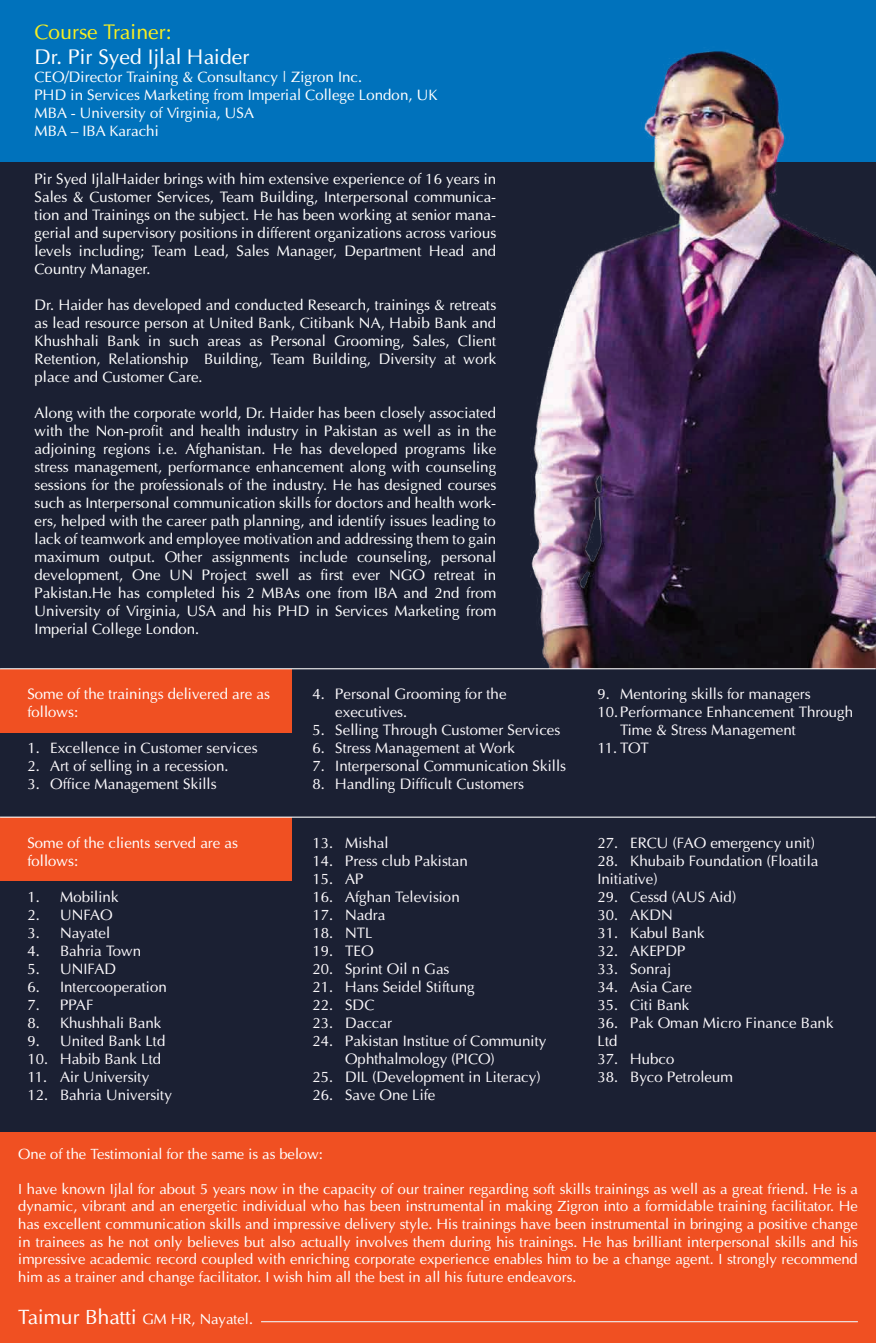
<style>
.page{position:relative;width:876px;height:1343px;background:#fff}
.page>*{position:absolute;margin:0;border:0;box-sizing:border-box;transform-origin:0 0}
.t1{font:21px "Optima";color:#fff}
.t2{font:21px "Optima";color:#f7ee21}
.t3{font:15px/18px "Optima";color:#fff;text-align:justify}
.t4{font:15px/18px "Optima";color:#fbf8fb}
.t5{font:14.7px/17.5px "Optima";color:#fff;text-align:justify}
.s1{font-size:20.55px}
</style>
<div class="page">
<div style="left:0;top:0;width:875px;height:1342px;background:#1b2033"></div>
<div style="left:0;top:668px;width:291px;height:64px;background:#f05022"></div>
<div style="left:0;top:817px;width:291px;height:63px;background:#f05022"></div>
<div style="left:0;top:0;width:875px;height:161px;background:#0072bc"></div>
<img style="left:484px;top:51px;width:391px;height:617px">
<div style="left:0;top:1131px;width:875px;height:211px;background:#f05022"></div>
<hr style="left:261px;top:1320px;width:596px;height:1px;background:#fff">
<hr style="left:0;top:668px;width:875px;height:1px;background:#fff">
<hr style="left:0;top:816px;width:875px;height:1px;background:#fff">
<h1 class="t2" style="left:35px;top:19px;width:138px">Course Trainer:</h1>
<h1 class="t1" style="left:35px;top:44px;width:216px">Dr. Pir Syed Ijlal Haider</h1>
<p class="t3" style="left:35px;top:68px;width:404px;text-align:left">CEO/Director Training &amp; Consultancy | Zigron Inc.<br>PHD in Services Marketing from Imperial College London, UK MBA - University of Virginia, USA<br>MBA – IBA Karachi</p>
<p class="t3" style="left:35px;top:170px;width:463px">Pir Syed IjlalHaider brings with him extensive experience of 16 years in Sales &amp; Customer Services, Team Building, Interpersonal communica&shy;tion and Trainings on the subject. He has been working at senior mana&shy;gerial and supervisory positions in different organizations across various levels including; Team Lead, Sales Manager, Department Head and Country Manager.</p>
<p class="t3" style="left:35px;top:296px;width:463px">Dr. Haider has developed and conducted Research, trainings &amp; retreats as lead resource person at United Bank, Citibank NA, Habib Bank and Khushhali Bank in such areas as Personal Grooming, Sales, Client Retention, Relationship Building, Team Building, Diversity at work place and Customer Care.</p>
<p class="t3" style="left:35px;top:404px;width:463px">Along with the corporate world, Dr. Haider has been closely associated with the Non-profit and health industry in Pakistan as well as in the adjoining regions i.e. Afghanistan. He has developed programs like stress management, performance enhancement along with counseling sessions for the professionals of the industry. He has designed courses such as Interpersonal communication skills for doctors and health work&shy;ers, helped with the career path planning, and identify issues leading to lack of teamwork and employee motivation and addressing them to gain maximum output. Other assignments include counseling, personal development, One UN Project swell as first ever NGO retreat in Pakistan.He has completed his 2 MBAs one from IBA and 2nd from University of Virginia, USA and his PHD in Services Marketing from Imperial College London.</p>
<p class="t3" style="left:27px;top:684px;width:244px">Some of the trainings delivered are as follows:</p>
<p class="t4" style="left:27px;top:738px;width:232px">1. Excellence in Customer services</p>
<p class="t4" style="left:27px;top:756px;width:203px">2. Art of selling in a recession.</p>
<p class="t4" style="left:27px;top:774px;width:191px">3. Office Management Skills</p>
<p class="t3" style="left:27px;top:833px;width:212px">Some of the clients served are as follows:</p>
<p class="t4" style="left:27px;top:887px;width:93px">1. Mobilink</p>
<p class="t4" style="left:27px;top:905px;width:87px">2. UNFAO</p>
<p class="t4" style="left:27px;top:923px;width:84px">3. Nayatel</p>
<p class="t4" style="left:27px;top:941px;width:115px">4. Bahria Town</p>
<p class="t4" style="left:27px;top:959px;width:90px">5. UNIFAD</p>
<p class="t4" style="left:27px;top:977px;width:141px">6. Intercooperation</p>
<p class="t4" style="left:27px;top:995px;width:68px">7. PPAF</p>
<p class="t4" style="left:27px;top:1013px;width:135px">8. Khushhali Bank</p>
<p class="t4" style="left:27px;top:1031px;width:140px">9. United Bank Ltd</p>
<p class="t4" style="left:27px;top:1049px;width:135px">10. Habib Bank Ltd</p>
<p class="t4" style="left:27px;top:1067px;width:123px">11. Air University</p>
<p class="t4" style="left:27px;top:1085px;width:146px">12. Bahria University</p>
<p class="t4" style="left:335px;top:684px;width:173px;text-indent:-23px">4. Personal Grooming for the executives.</p>
<p class="t4" style="left:312px;top:720px;width:249px">5. Selling Through Customer Services</p>
<p class="t4" style="left:312px;top:738px;width:204px">6. Stress Management at Work</p>
<p class="t4" style="left:312px;top:756px;width:255px">7. Interpersonal Communication Skills</p>
<p class="t4" style="left:312px;top:774px;width:213px">8. Handling Difficult Customers</p>
<p class="t4" style="left:312px;top:833px;width:78px">13. Mishal</p>
<p class="t4" style="left:312px;top:851px;width:157px">14. Press club Pakistan</p>
<p class="t4" style="left:312px;top:869px;width:53px">15. AP</p>
<p class="t4" style="left:312px;top:887px;width:149px">16. Afghan Television</p>
<p class="t4" style="left:312px;top:905px;width:74px">17. Nadra</p>
<p class="t4" style="left:312px;top:923px;width:62px">18. NTL</p>
<p class="t4" style="left:312px;top:941px;width:63px">19. TEO</p>
<p class="t4" style="left:312px;top:959px;width:138px">20. Sprint Oil n Gas</p>
<p class="t4" style="left:312px;top:977px;width:164px">21. Hans Seidel Stiftung</p>
<p class="t4" style="left:312px;top:995px;width:63px">22. SDC</p>
<p class="t4" style="left:312px;top:1013px;width:81px">23. Daccar</p>
<p class="t4" style="left:345px;top:1031px;width:203px;text-indent:-33px">24. Pakistan Institue of Community<br>Ophthalmology (PICO)</p>
<p class="t4" style="left:312px;top:1067px;width:229px">25. DIL (Development in Literacy)</p>
<p class="t4" style="left:312px;top:1085px;width:125px">26. Save One Life</p>
<p class="t4" style="left:597px;top:684px;width:215px">9. Mentoring skills for managers</p>
<p class="t4" style="left:620px;top:702px;width:234px;text-indent:-23px">10. Performance Enhancement Through<br>Time &amp; Stress Management</p>
<p class="t4" style="left:597px;top:738px;width:53px">11. TOT</p>
<p class="t4" style="left:597px;top:833px;width:219px">27. ERCU (FAO emergency unit)</p>
<p class="t4" style="left:597px;top:851px;width:222px">28. Khubaib Foundation (Floatila<br>Initiative)</p>
<p class="t4" style="left:597px;top:887px;width:140px">29. Cessd (AUS Aid)</p>
<p class="t4" style="left:597px;top:905px;width:77px">30. AKDN</p>
<p class="t4" style="left:597px;top:923px;width:109px">31. Kabul Bank</p>
<p class="t4" style="left:597px;top:941px;width:89px">32. AKEPDP</p>
<p class="t4" style="left:597px;top:959px;width:75px">33. Sonraj</p>
<p class="t4" style="left:597px;top:977px;width:96px">34. Asia Care</p>
<p class="t4" style="left:597px;top:995px;width:93px">35. Citi Bank</p>
<p class="t4" style="left:597px;top:1013px;width:237px">36. Pak Oman Micro Finance Bank<br>Ltd</p>
<p class="t4" style="left:597px;top:1049px;width:79px">37. Hubco</p>
<p class="t4" style="left:597px;top:1067px;width:137px">38. Byco Petroleum</p>
<p class="t5" style="left:18px;top:1144px;width:306px">One of the Testimonial for the same is as below:</p>
<p class="t5" style="left:18px;top:1179px;width:840px">I have known Ijlal for about 5 years now in the capacity of our trainer regarding soft skills trainings as well as a great friend. He is a dynamic, vibrant and an energetic individual who has been instrumental in making Zigron into a formidable training facilitator. He has excellent communication skills and impressive delivery style. His trainings have been instrumental in bringing a positive change in trainees as he not only believes but also actually involves them during his trainings. He has brilliant interpersonal skills and his impressive academic record coupled with enriching corporate experience enables him to be a change agent. I strongly recommend him as a trainer and change facilitator. I wish him all the best in all his future endeavors.</p>
<p class="t5" style="left:18px;top:1309px;width:236px"><span class="s1">Taimur Bhatti</span> GM HR, Nayatel.</p>
</div>
